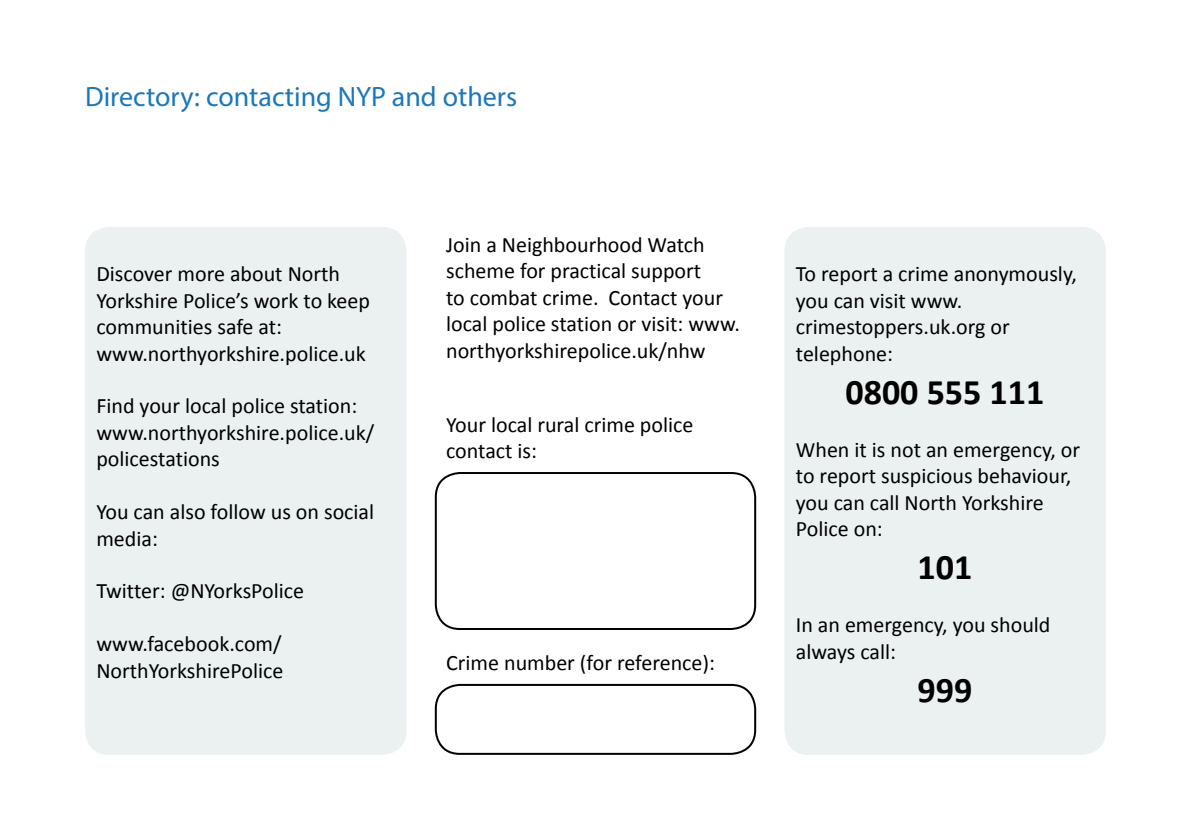
<style>
.page{position:relative;width:1191px;height:840px;background:#fff}
.page>*{position:absolute;margin:0;border:0;box-sizing:border-box;transform-origin:0 0}
.t1{font:700 36px "Calibri";color:#000}
.t2{font:28px "Myriad Pro";color:#1b77bc}
.t3{font:22px/26.4px "Calibri";color:#000}
</style>
<div class="page">
<div style="left:85px;top:227px;width:321px;height:527px;background:#ebf0f0;border-radius:24px"></div>
<div style="left:784px;top:227px;width:322px;height:527px;background:#ebf0f0;border-radius:24px"></div>
<div style="left:435px;top:471px;width:321px;height:158px;border:2px solid #000;border-radius:24px"></div>
<div style="left:435px;top:683px;width:321px;height:71px;border:2px solid #000;border-radius:24px"></div>
<p class="t2" style="left:85px;top:79px;width:433px">Directory: contacting NYP and others</p>
<p class="t3" style="left:96px;top:261px;width:275px">Discover more about North<br>Yorkshire Police’s work to keep communities safe at: www.northyorkshire.police.uk</p>
<p class="t3" style="left:96px;top:393px;width:279px">Find your local police station: www.northyorkshire.police.uk/ policestations</p>
<p class="t3" style="left:96px;top:498px;width:279px">You can also follow us on social media:</p>
<p class="t3" style="left:96px;top:577px;width:209px">Twitter: @NYorksPolice</p>
<p class="t3" style="left:96px;top:630px;width:188px">www.facebook.com/<br>NorthYorkshirePolice</p>
<p class="t3" style="left:446px;top:231px;width:295px">Join a Neighbourhood Watch scheme for practical support<br>to combat crime. Contact your local police station or visit: www. northyorkshirepolice.uk/nhw</p>
<p class="t3" style="left:446px;top:411px;width:249px">Your local rural crime police contact is:</p>
<p class="t3" style="left:446px;top:648px;width:270px">Crime number (for reference):</p>
<p class="t3" style="left:796px;top:261px;width:282px">To report a crime anonymously, you can visit www. crimestoppers.uk.org or telephone:</p>
<h1 class="t1" style="left:845px;top:368px;width:200px">0800 555 111</h1>
<p class="t3" style="left:796px;top:436px;width:286px">When it is not an emergency, or to report suspicious behaviour, you can call North Yorkshire<br>Police on:</p>
<h1 class="t1" style="left:917px;top:544px;width:56px">101</h1>
<p class="t3" style="left:796px;top:611px;width:256px">In an emergency, you should always call:</p>
<h1 class="t1" style="left:917px;top:666px;width:56px">999</h1>
</div>
